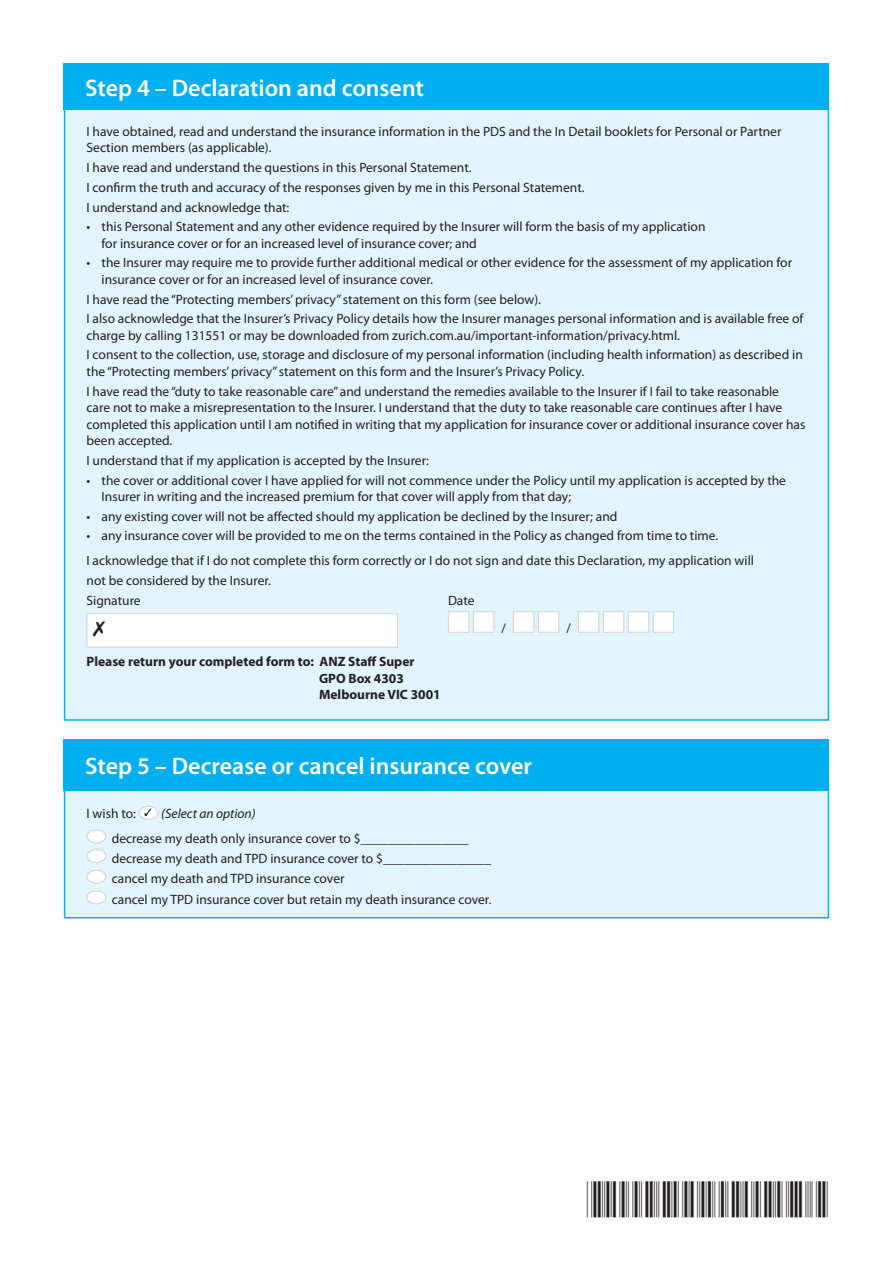
<style>
.page{position:relative;width:893px;height:1263px;background:#fff}
.page>*{position:absolute;margin:0;border:0;box-sizing:border-box;transform-origin:0 0}
.BARCODE{font:36px "C39 P24 Dm Tt";color:#231f20}
.STEP_HEADING{font:600 24px "Myriad Pro";color:#fff}
.FILL_IN-BODY{font:13.5px/16.5px "Myriad Pro";color:#231f20}
.BODY_BOLD{font:700 13.5px/16.5px "Myriad Pro";color:#231f20}
.FILL_IN-BODY-2{font:italic 13.5px "Myriad Pro";color:#231f20}
.Signature{font:300 13.5px "Frutiger";color:#231f20}
</style>
<div class="page">
<div style="left:65px;top:95px;width:763px;height:625px;background:#e2f4fc"></div>
<div style="left:87px;top:614px;width:310px;height:33px;background:#fff"></div>
<div style="left:87px;top:613px;width:311px;height:34px;border:1px solid #d1d2d4"></div>
<div style="left:448px;top:611px;width:21px;height:22px;background:#fff;border:1px solid #d1d2d4"></div>
<div style="left:473px;top:611px;width:21px;height:22px;background:#fff;border:1px solid #d1d2d4"></div>
<div style="left:513px;top:611px;width:21px;height:22px;background:#fff;border:1px solid #d1d2d4"></div>
<div style="left:538px;top:611px;width:21px;height:22px;background:#fff;border:1px solid #d1d2d4"></div>
<div style="left:578px;top:611px;width:21px;height:22px;background:#fff;border:1px solid #d1d2d4"></div>
<div style="left:603px;top:611px;width:21px;height:22px;background:#fff;border:1px solid #d1d2d4"></div>
<div style="left:628px;top:611px;width:21px;height:22px;background:#fff;border:1px solid #d1d2d4"></div>
<div style="left:653px;top:611px;width:21px;height:22px;background:#fff;border:1px solid #d1d2d4"></div>
<div style="left:64px;top:64px;width:765px;height:46px;background:#00afef"></div>
<div style="left:65px;top:774px;width:763px;height:144px;background:#e2f4fc"></div>
<div style="left:139px;top:806px;width:19px;height:13px;background:#fff;border-radius:50%"></div>
<div style="left:139px;top:806px;width:19px;height:14px;border:1px solid #d1d2d4;border-radius:50%"></div>
<div style="left:87px;top:830px;width:19px;height:13px;background:#fff;border-radius:50%"></div>
<div style="left:87px;top:829px;width:19px;height:14px;border:1px solid #d1d2d4;border-radius:50%"></div>
<div style="left:87px;top:849px;width:19px;height:13px;background:#fff;border-radius:50%"></div>
<div style="left:87px;top:849px;width:19px;height:14px;border:1px solid #d1d2d4;border-radius:50%"></div>
<div style="left:87px;top:870px;width:19px;height:13px;background:#fff;border-radius:50%"></div>
<div style="left:87px;top:870px;width:19px;height:13px;border:1px solid #d1d2d4;border-radius:50%"></div>
<div style="left:87px;top:891px;width:19px;height:13px;background:#fff;border-radius:50%"></div>
<div style="left:87px;top:890px;width:19px;height:14px;border:1px solid #d1d2d4;border-radius:50%"></div>
<div style="left:64px;top:773px;width:765px;height:145px;border:2px solid #00afef"></div>
<div style="left:64px;top:739px;width:765px;height:51px;background:#00afef"></div>
<p class="STEP_HEADING" style="left:85px;top:73px;width:340px">Step 4 – Declaration and consent</p>
<p class="FILL_IN-BODY" style="left:87px;top:123px;width:696px">I have obtained, read and understand the insurance information in the PDS and the In Detail booklets for Personal or Partner<br>Section members (as applicable).</p>
<p class="FILL_IN-BODY" style="left:87px;top:159px;width:386px">I have read and understand the questions in this Personal Statement.</p>
<p class="FILL_IN-BODY" style="left:87px;top:179px;width:500px">I confirm the truth and accuracy of the responses given by me in this Personal Statement.</p>
<p class="FILL_IN-BODY" style="left:87px;top:198px;width:204px">I understand and acknowledge that:</p>
<p class="FILL_IN-BODY" style="left:102px;top:218px;width:605px;text-indent:-15px">• this Personal Statement and any other evidence required by the Insurer will form the basis of my application for insurance cover or for an increased level of insurance cover; and</p>
<p class="FILL_IN-BODY" style="left:102px;top:254px;width:692px;text-indent:-15px">• the Insurer may require me to provide further additional medical or other evidence for the assessment of my application for insurance cover or for an increased level of insurance cover.</p>
<p class="FILL_IN-BODY" style="left:87px;top:291px;width:456px">I have read the “Protecting members’ privacy” statement on this form (see below).</p>
<p class="FILL_IN-BODY" style="left:87px;top:310px;width:718px">I also acknowledge that the Insurer’s Privacy Policy details how the Insurer manages personal information and is available free of charge by calling 131551 or may be downloaded from zurich.com.au/important-information/privacy.html.</p>
<p class="FILL_IN-BODY" style="left:87px;top:346px;width:718px">I consent to the collection, use, storage and disclosure of my personal information (including health information) as described in the “Protecting members’ privacy” statement on this form and the Insurer’s Privacy Policy.</p>
<p class="FILL_IN-BODY" style="left:87px;top:383px;width:720px">I have read the “duty to take reasonable care” and understand the remedies available to the Insurer if I fail to take reasonable care not to make a misrepresentation to the Insurer. I understand that the duty to take reasonable care continues after I have completed this application until I am notified in writing that my application for insurance cover or additional insurance cover has been accepted.</p>
<p class="FILL_IN-BODY" style="left:87px;top:452px;width:344px">I understand that if my application is accepted by the Insurer:</p>
<p class="FILL_IN-BODY" style="left:102px;top:471px;width:686px;text-indent:-15px">• the cover or additional cover I have applied for will not commence under the Policy until my application is accepted by the<br>Insurer in writing and the increased premium for that cover will apply from that day;</p>
<p class="FILL_IN-BODY" style="left:87px;top:508px;width:532px">• any existing cover will not be affected should my application be declined by the Insurer; and</p>
<p class="FILL_IN-BODY" style="left:87px;top:527px;width:633px">• any insurance cover will be provided to me on the terms contained in the Policy as changed from time to time.</p>
<p class="FILL_IN-BODY" style="left:87px;top:552px;width:669px">I acknowledge that if I do not complete this form correctly or I do not sign and date this Declaration, my application will</p>
<p class="FILL_IN-BODY" style="left:87px;top:572px;width:186px">not be considered by the Insurer.</p>
<p class="FILL_IN-BODY" style="left:87px;top:592px;width:56px">Signature</p>
<p class="FILL_IN-BODY" style="left:448px;top:592px;width:28px">Date</p>
<p class="Signature" style="left:502px;top:620px;width:5px">/</p>
<p class="Signature" style="left:567px;top:620px;width:5px">/</p>
<p class="BODY_BOLD" style="left:319px;top:653px;width:123px;text-indent:-232px">Please return your completed form to: ANZ Staff Super<br>GPO Box 4303<br>Melbourne VIC 3001</p>
<p class="STEP_HEADING" style="left:85px;top:750px;width:448px">Step 5 – Decrease or cancel insurance cover</p>
<p class="FILL_IN-BODY" style="left:87px;top:805px;width:51px">I wish to:</p>
<p class="FILL_IN-BODY-2" style="left:161px;top:805px;width:96px">(Select an option)</p>
<p class="FILL_IN-BODY" style="left:112px;top:830px;width:358px">decrease my death only insurance cover to $________________</p>
<p class="FILL_IN-BODY" style="left:112px;top:850px;width:381px">decrease my death and TPD insurance cover to $________________</p>
<p class="FILL_IN-BODY" style="left:112px;top:870px;width:234px">cancel my death and TPD insurance cover</p>
<p class="FILL_IN-BODY" style="left:112px;top:891px;width:381px">cancel my TPD insurance cover but retain my death insurance cover.</p>
<p class="BARCODE" style="left:587px;top:1181px;width:243px">*SA008.A02Z13*</p>
</div>
